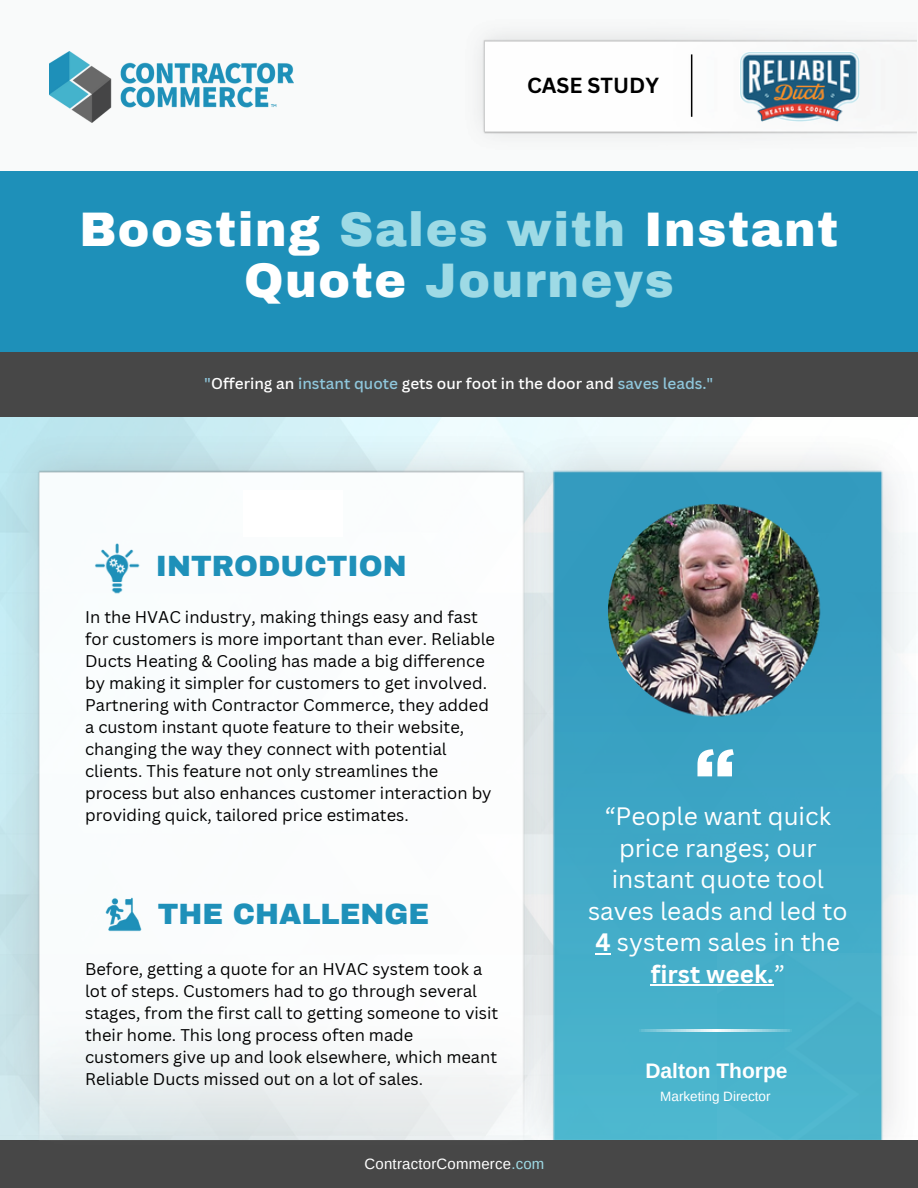
<style>
.page{position:relative;width:918px;height:1188px;background:#fff}
.page>*{position:absolute;margin:0;border:0;box-sizing:border-box;transform-origin:0 0}
.t1{font:900 47.4px/51px "Archivo";letter-spacing:.035em;color:#fff;text-align:center}
.t2{font:900 28.8px "Archivo";color:#1e90b9}
.t3{font:24.4px/31.6px "Canva Sans";color:#fff;text-align:center}
.t4{font:700 21.2px "Canva Sans";color:#000}
.t5{font:700 21px "Arimo";color:#fff}
.t6{font:16.4px/22px "Canva Sans";color:#000}
.t7{font:500 15.4px "Canva Sans";color:#fff}
.t8{font:15px "Arimo";letter-spacing:.015em;color:#fff}
.t9{font:13.6px "Arimo";color:#fff}
.s1{color:#9edae5}
.s2{color:#8fc7dc}
.s3{font-weight:700}
</style>
<div class="page">
<div style="left:0;top:351px;width:918px;height:66px;background:#474747"></div>
<img style="left:556px;top:436px;width:359px;height:704px">
<svg style="left:697px;top:749px;width:37px;height:27px"></svg>
<img style="left:608px;top:502px;width:215px;height:216px;border-radius:50%">
<div style="left:717px;top:954px;width:164px;height:186px;background:#49b1cb"></div>
<div style="left:0;top:168px;width:918px;height:183px;background:#1e90b9"></div>
<div style="left:0;top:1140px;width:918px;height:48px;background:#474747"></div>
<img style="left:6px;top:436px;width:550px;height:704px">
<img style="left:640px;top:1030px;width:151px;height:1px">
<div style="left:0;top:0;width:918px;height:171px;background:#f9fafa"></div>
<img style="left:480px;top:35px;width:436px;height:99px">
<hr style="left:691px;top:54px;width:1px;height:63px;background:#000">
<img style="left:49px;top:52px;width:245px;height:70px">
<img style="left:739px;top:51px;width:120px;height:71px">
<img style="left:92px;top:543px;width:51px;height:51px">
<img style="left:106px;top:897px;width:36px;height:36px">
<svg style="left:595px;top:953px;width:16px;height:1px"></svg>
<hr style="left:651px;top:984px;width:123px;height:2px;background:#fff">
<h3 class="t4" style="left:527px;top:70px;width:133px">CASE STUDY</h3>
<p class="t1" style="left:79px;top:205px;width:760px">Boosting <span class="s1">Sales with</span> Instant<br>Quote <span class="s1">Journeys</span></p>
<h2 class="t7" style="left:204px;top:373px;width:510px"><span class="s2">"</span>Offering an <span class="s2">instant quote</span> gets our foot in the door and <span class="s2">saves leads."</span></h2>
<p class="t2" style="left:156px;top:551px;width:252px">INTRODUCTION</p>
<p class="t6" style="left:85px;top:606px;width:411px">In the HVAC industry, making things easy and fast for customers is more important than ever. Reliable Ducts Heating &amp; Cooling has made a big difference by making it simpler for customers to get involved.<br>Partnering with Contractor Commerce, they added a custom instant quote feature to their website, changing the way they connect with potential clients. This feature not only streamlines the process but also enhances customer interaction by providing quick, tailored price estimates.</p>
<p class="t2" style="left:158px;top:899px;width:273px">THE CHALLENGE</p>
<h5 class="t6" style="left:85px;top:958px;width:414px">Before, getting a quote for an HVAC system took a lot of steps. Customers had to go through several stages, from the first call to getting someone to visit their home. This long process often made customers give up and look elsewhere, which meant Reliable Ducts missed out on a lot of sales.</h5>
<h2 class="t8" style="left:364px;top:1155px;width:181px">ContractorCommerce<span class="s1">.com</span></h2>
<p class="t3" style="left:588px;top:800px;width:261px">“People want quick price ranges; our instant quote tool saves leads and led to<br><span class="s3">4</span> system sales in the <span class="s3">first week.</span>”</p>
<p class="t5" style="left:645px;top:1059px;width:144px">Dalton Thorpe</p>
<p class="t9" style="left:660px;top:1089px;width:112px">Marketing Director</p>
</div>
